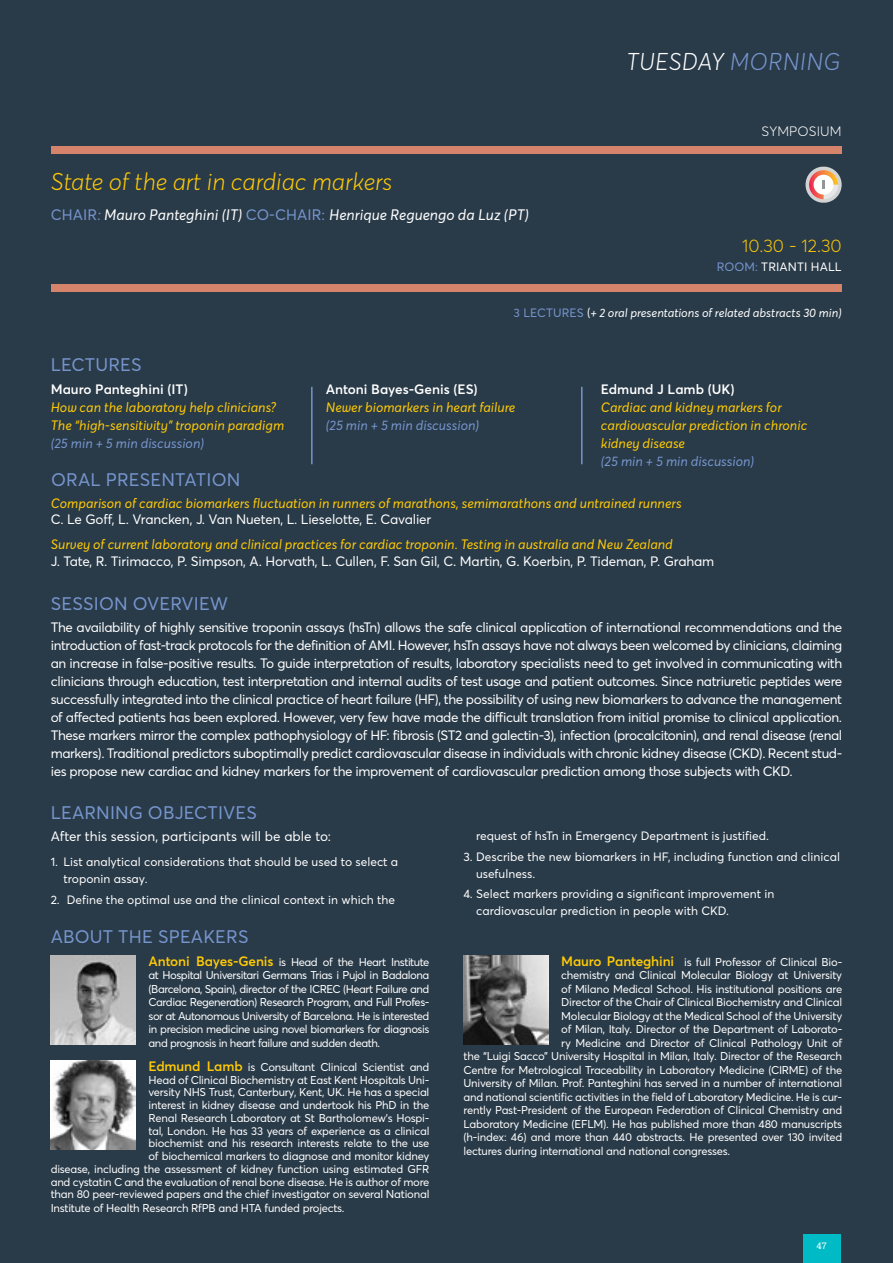
<style>
.page{position:relative;width:893px;height:1263px;background:#293a48}
.page>*{position:absolute;margin:0;border:0;box-sizing:border-box;transform-origin:0 0}
.t1{font:italic 300 24px "Averta Std";color:#ffcb05}
.t2{font:italic 300 24px "Averta Std";letter-spacing:.01em;color:#fff}
.t3{font:18px "Averta Std";letter-spacing:.01em;color:#7695cd}
.t4{font:300 18px "Averta Std";color:#ffcb05}
.t5{font:italic 15px "Averta Std";color:#fff}
.t6{font:13.5px/18px "Averta Std";letter-spacing:-.01em;color:#fff;text-align:justify}
.t7{font:italic 13.5px/18px "Averta Std";color:#ffcb05}
.t8{font:italic 13.5px "Averta Std";color:#7695cd}
.t9{font:600 13.5px "Averta Std";color:#fff}
.t10{font:300 13.5px "Averta Std";letter-spacing:.01em;color:#fff}
.t11{font:12px/16.5px "Averta Std";color:#fff}
.t12{font:italic 12px "Averta Std";color:#fff}
.t13{font:11.25px/13.5px "Averta Std";letter-spacing:-.02em;color:#fff;text-align:justify}
.t14{font:9px "Roboto Slab";color:#fff}
.s1{color:#7695cd}
.s2{font-style:normal;color:#7695cd}
.s3{font-style:normal}
.s4{font-weight:600;font-size:13.5px;color:#ffcb05}
</style>
<div class="page">
<div style="left:803px;top:1233px;width:37px;height:30px;background:#00bac6"></div>
<div style="left:51px;top:146px;width:791px;height:7px;background:#d5836a"></div>
<div style="left:51px;top:284px;width:791px;height:7px;background:#d5836a"></div>
<svg style="left:805px;top:167px;width:37px;height:36px"></svg>
<hr style="left:311px;top:387px;width:2px;height:77px;background:#7695cd">
<hr style="left:581px;top:387px;width:2px;height:77px;background:#7695cd">
<img style="left:51px;top:955px;width:85px;height:89px">
<img style="left:51px;top:1060px;width:85px;height:89px">
<img style="left:463px;top:955px;width:86px;height:89px">
<h1 class="t2" style="left:626px;top:46px;width:216px">TUESDAY <span class="s1">MORNING</span></h1>
<h1 class="t1" style="left:51px;top:167px;width:343px">State of the art in cardiac markers</h1>
<h3 class="t5" style="left:51px;top:205px;width:480px"><span class="s2">CHAIR</span><span class="s1">:</span> Mauro Panteghini (IT) <span class="s2">CO-CHAIR:</span> Henrique Reguengo da Luz (PT)</h3>
<p class="t10" style="left:762px;top:123px;width:81px">SYMPOSIUM</p>
<h2 class="t4" style="left:742px;top:234px;width:101px">10.30 - 12.30</h2>
<p class="t11" style="left:717px;top:259px;width:126px"><span class="s1">ROOM:</span> TRIANTI HALL</p>
<h2 class="t3" style="left:51px;top:354px;width:92px">LECTURES</h2>
<p class="t9" style="left:51px;top:380px;width:139px">Mauro Panteghini (IT)</p>
<p class="t7" style="left:51px;top:399px;width:235px">How can the laboratory help clinicians?<br>The “high-sensitivity” troponin paradigm</p>
<p class="t8" style="left:51px;top:434px;width:155px">(25 min + 5 min discussion)</p>
<p class="t12" style="left:514px;top:305px;width:329px"><span class="s2">3 LECTURES</span> <span class="s3">(</span>+ 2 oral presentations of related abstracts 30 min)</p>
<p class="t9" style="left:326px;top:380px;width:153px">Antoni Bayes-Genis (ES)</p>
<p class="t7" style="left:326px;top:399px;width:191px">Newer biomarkers in heart failure</p>
<p class="t8" style="left:326px;top:416px;width:155px">(25 min + 5 min discussion)</p>
<p class="t9" style="left:601px;top:380px;width:135px">Edmund J Lamb (UK)</p>
<p class="t7" style="left:601px;top:399px;width:208px">Cardiac and kidney markers for cardiovascular prediction in chronic kidney disease</p>
<p class="t8" style="left:601px;top:452px;width:155px">(25 min + 5 min discussion)</p>
<h2 class="t3" style="left:51px;top:468px;width:191px">ORAL PRESENTATION</h2>
<p class="t7" style="left:51px;top:495px;width:632px">Comparison of cardiac biomarkers fluctuation in runners of marathons, semimarathons and untrained runners</p>
<p class="t6" style="left:51px;top:510px;width:382px">C. Le Goff, L. Vrancken, J. Van Nueten, L. Lieselotte, E. Cavalier</p>
<p class="t7" style="left:51px;top:536px;width:624px">Survey of current laboratory and clinical practices for cardiac troponin. Testing in australia and New Zealand</p>
<p class="t6" style="left:51px;top:552px;width:665px">J. Tate, R. Tirimacco, P. Simpson, A. Horvath, L. Cullen, F. San Gil, C. Martin, G. Koerbin, P. Tideman, P. Graham</p>
<h2 class="t3" style="left:51px;top:592px;width:179px">SESSION OVERVIEW</h2>
<p class="t6" style="left:51px;top:618px;width:793px">The availability of highly sensitive troponin assays (hsTn) allows the safe clinical application of international recommendations and the introduction of fast-track protocols for the definition of AMI. However, hsTn assays have not always been welcomed by clinicians, claiming an increase in false-positive results. To guide interpretation of results, laboratory specialists need to get involved in communicating with clinicians through education, test interpretation and internal audits of test usage and patient outcomes. Since natriuretic peptides were successfully integrated into the clinical practice of heart failure (HF), the possibility of using new biomarkers to advance the management of affected patients has been explored. However, very few have made the difficult translation from initial promise to clinical application.<br>These markers mirror the complex pathophysiology of HF: fibrosis (ST2 and galectin-3), infection (procalcitonin), and renal disease (renal markers). Traditional predictors suboptimally predict cardiovascular disease in individuals with chronic kidney disease (CKD). Recent stud&shy;ies propose new cardiac and kidney markers for the improvement of cardiovascular prediction among those subjects with CKD.</p>
<h2 class="t3" style="left:51px;top:801px;width:208px">LEARNING OBJECTIVES</h2>
<p class="t6" style="left:51px;top:827px;width:282px">After this session, participants will be able to:</p>
<p class="t11" style="left:63px;top:854px;width:336px;text-indent:-13px">1. List analytical considerations that should be used to select a troponin assay.</p>
<p class="t11" style="left:51px;top:891px;width:346px">2. Define the optimal use and the clinical context in which the</p>
<h2 class="t3" style="left:51px;top:925px;width:199px">ABOUT THE SPEAKERS</h2>
<p class="t13" style="left:149px;top:955px;width:282px"><span class="s4">Antoni Bayes-Genis</span> is Head of the Heart Institute at Hospital Universitari Germans Trias i Pujol in Badalona (Barcelona, Spain), director of the ICREC (Heart Failure and Cardiac Regeneration) Research Program, and Full Profes&shy;sor at Autonomous University of Barcelona. He is interested in precision medicine using novel biomarkers for diagnosis and prognosis in heart failure and sudden death.</p>
<p class="t13" style="left:149px;top:1060px;width:282px"><span class="s4">Edmund Lamb</span> is Consultant Clinical Scientist and</p>
<p class="t13" style="left:149px;top:1073px;width:282px">Head of Clinical Biochemistry at East Kent Hospitals Uni-</p>
<p class="t13" style="left:149px;top:1085px;width:282px">versity NHS Trust, Canterbury, Kent, UK. He has a special</p>
<p class="t13" style="left:149px;top:1098px;width:282px">interest in kidney disease and undertook his PhD in the</p>
<p class="t13" style="left:149px;top:1111px;width:282px">Renal Research Laboratory at St Bartholomew’s Hospi-</p>
<p class="t13" style="left:149px;top:1124px;width:282px">tal, London. He has 33 years of experience as a clinical</p>
<p class="t13" style="left:149px;top:1136px;width:282px">biochemist and his research interests relate to the use</p>
<p class="t13" style="left:149px;top:1149px;width:282px">of biochemical markers to diagnose and monitor kidney</p>
<p class="t13" style="left:51px;top:1162px;width:380px">disease, including the assessment of kidney function using estimated GFR</p>
<p class="t13" style="left:51px;top:1175px;width:380px">and cystatin C and the evaluation of renal bone disease. He is author of more</p>
<p class="t13" style="left:51px;top:1187px;width:380px">than 80 peer-reviewed papers and the chief investigator on several National</p>
<p class="t13" style="left:51px;top:1201px;width:295px">Institute of Health Research RfPB and HTA funded projects.</p>
<p class="t11" style="left:476px;top:828px;width:294px">request of hsTn in Emergency Department is justified.</p>
<p class="t11" style="left:476px;top:848px;width:365px;text-indent:-13px">3. Describe the new biomarkers in HF, including function and clinical usefulness.</p>
<p class="t11" style="left:476px;top:886px;width:300px;text-indent:-13px">4. Select markers providing a significant improvement in cardiovascular prediction in people with CKD.</p>
<p class="t13" style="left:561px;top:955px;width:282px"><span class="s4">Mauro Panteghini</span> is full Professor of Clinical Bio-</p>
<p class="t13" style="left:561px;top:968px;width:282px">chemistry and Clinical Molecular Biology at University</p>
<p class="t13" style="left:561px;top:982px;width:282px">of Milano Medical School. His institutional positions are</p>
<p class="t13" style="left:561px;top:995px;width:282px">Director of the Chair of Clinical Biochemistry and Clinical</p>
<p class="t13" style="left:561px;top:1009px;width:282px">Molecular Biology at the Medical School of the University</p>
<p class="t13" style="left:561px;top:1022px;width:282px">of Milan, Italy. Director of the Department of Laborato-</p>
<p class="t13" style="left:561px;top:1036px;width:282px">ry Medicine and Director of Clinical Pathology Unit of</p>
<p class="t13" style="left:463px;top:1049px;width:380px">the “Luigi Sacco” University Hospital in Milan, Italy. Director of the Research</p>
<p class="t13" style="left:463px;top:1063px;width:380px">Centre for Metrological Traceability in Laboratory Medicine (CIRME) of the</p>
<p class="t13" style="left:463px;top:1076px;width:380px">University of Milan. Prof. Panteghini has served in a number of international</p>
<p class="t13" style="left:463px;top:1090px;width:380px">and national scientific activities in the field of Laboratory Medicine. He is cur-</p>
<p class="t13" style="left:463px;top:1103px;width:380px">rently Past-President of the European Federation of Clinical Chemistry and</p>
<p class="t13" style="left:463px;top:1117px;width:380px">Laboratory Medicine (EFLM). He has published more than 480 manuscripts</p>
<p class="t13" style="left:463px;top:1130px;width:380px">(h-index: 46) and more than 440 abstracts. He presented over 130 invited</p>
<p class="t13" style="left:463px;top:1144px;width:268px">lectures during international and national congresses.</p>
<p class="t14" style="left:816px;top:1239px;width:12px">47</p>
</div>
